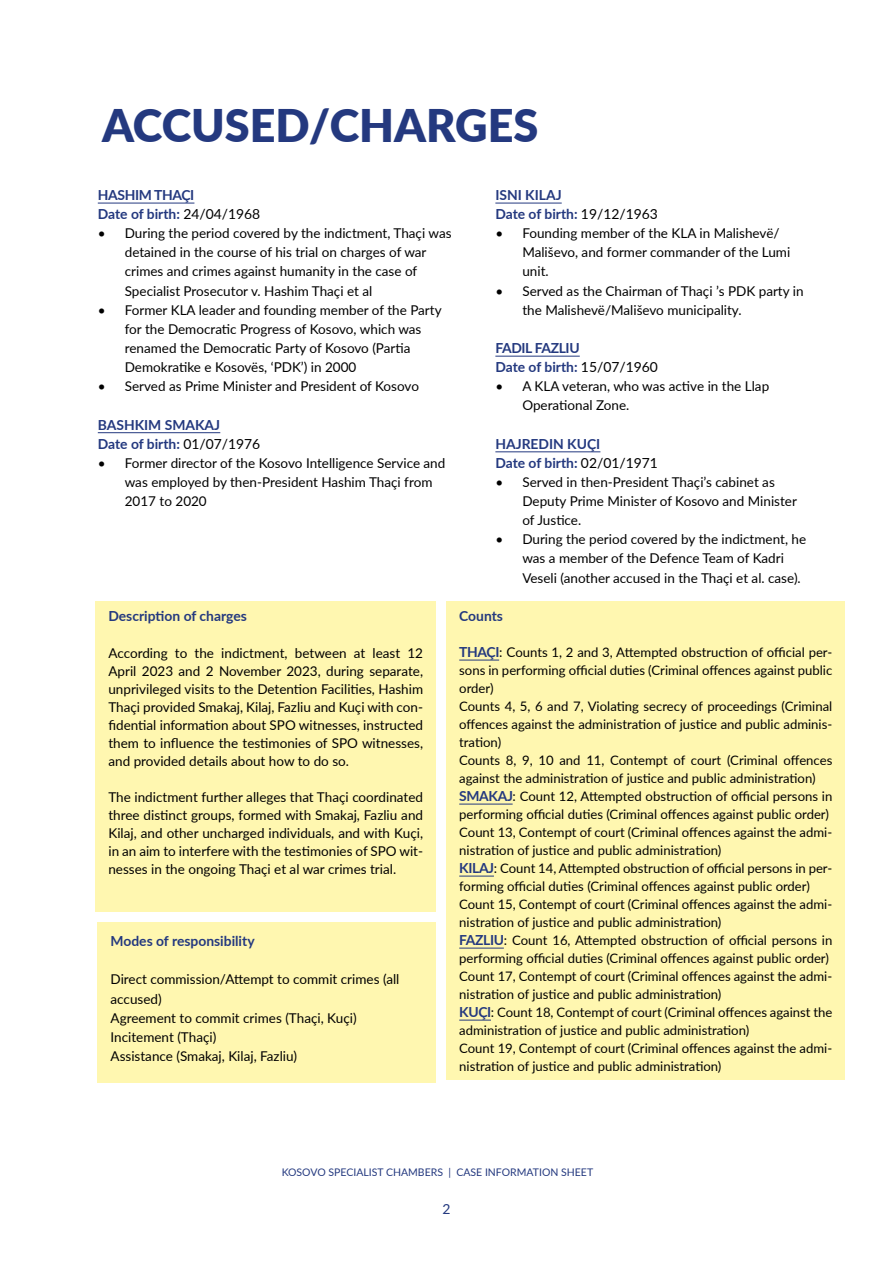
<style>
.page{position:relative;width:893px;height:1263px;background:#fff}
.page>*{position:absolute;margin:0;border:0;box-sizing:border-box;transform-origin:0 0}
.t1{font:900 45px "Lato";color:#24397f}
.t2{font:700 13.8px/19.2px "Lato";color:#24397f}
.t3{font:700 13.8px/19.2px "Lato";letter-spacing:-.025em;color:#24397f}
.t4{font:13.8px "Lato";color:#24397f}
.t5{font:13.5px/19.2px "Lato";color:#000}
.t6{font:13.2px/18px "Lato";color:#000}
.t7{font:10.5px "Lato";color:#24397f}
.s1{font-weight:400;color:#000}
.s2{font-weight:700;font-size:13.8px;color:#24397f}
.s3{font-size:13.5px}
</style>
<div class="page">
<hr style="left:98px;top:203px;width:96px;height:1px;background:#24397f">
<hr style="left:98px;top:432px;width:122px;height:1px;background:#24397f">
<div style="left:98px;top:922px;width:338px;height:161px;background:#fff7b0"></div>
<div style="left:446px;top:602px;width:399px;height:478px;background:#fff7b0"></div>
<hr style="left:459px;top:660px;width:40px;height:1px;background:#24397f">
<hr style="left:459px;top:804px;width:54px;height:1px;background:#24397f">
<hr style="left:459px;top:876px;width:35px;height:1px;background:#24397f">
<hr style="left:459px;top:948px;width:45px;height:1px;background:#24397f">
<hr style="left:459px;top:1020px;width:32px;height:1px;background:#24397f">
<div style="left:96px;top:602px;width:340px;height:310px;background:#fff7b0"></div>
<hr style="left:495px;top:203px;width:67px;height:1px;background:#24397f">
<hr style="left:495px;top:356px;width:85px;height:1px;background:#24397f">
<hr style="left:495px;top:451px;width:105px;height:1px;background:#24397f">
<h1 class="t1" style="left:102px;top:92px;width:438px">ACCUSED/CHARGES</h1>
<p class="t3" style="left:98px;top:185px;width:164px">HASHIM THAÇI<br>Date of birth: <span class="s1">24/04/1968</span></p>
<p class="t5" style="left:125px;top:223px;width:328px;text-indent:-27px">• During the period covered by the indictment, Thaçi was detained in the course of his trial on charges of war crimes and crimes against humanity in the case of Specialist Prosecutor v. Hashim Thaçi et al</p>
<p class="t5" style="left:125px;top:300px;width:318px;text-indent:-27px">• Former KLA leader and founding member of the Party for the Democratic Progress of Kosovo, which was renamed the Democratic Party of Kosovo (Partia Demokratike e Kosovës, ‘PDK’) in 2000</p>
<p class="t5" style="left:98px;top:376px;width:323px">• Served as Prime Minister and President of Kosovo</p>
<p class="t2" style="left:98px;top:414px;width:164px">BASHKIM SMAKAJ<br>Date of birth: <span class="s1">01/07/1976</span></p>
<p class="t5" style="left:125px;top:453px;width:322px;text-indent:-27px">• Former director of the Kosovo Intelligence Service and was employed by then-President Hashim Thaçi from<br>2017 to 2020</p>
<p class="t2" style="left:495px;top:185px;width:164px">ISNI KILAJ<br>Date of birth: <span class="s1">19/12/1963</span></p>
<p class="t5" style="left:522px;top:223px;width:269px;text-indent:-27px">• Founding member of the KLA in Malishevë/<br>Mališevo, and former commander of the Lumi unit.</p>
<p class="t5" style="left:522px;top:280px;width:283px;text-indent:-27px">• Served as the Chairman of Thaçi ’s PDK party in the Malishevë/Mališevo municipality.</p>
<p class="t3" style="left:495px;top:338px;width:164px">FADIL FAZLIU<br>Date of birth: <span class="s1">15/07/1960</span></p>
<p class="t5" style="left:522px;top:376px;width:248px;text-indent:-27px">• A KLA veteran, who was active in the Llap<br>Operational Zone.</p>
<p class="t2" style="left:495px;top:433px;width:164px">HAJREDIN KUÇI<br>Date of birth: <span class="s1">02/01/1971</span></p>
<p class="t5" style="left:522px;top:472px;width:276px;text-indent:-27px">• Served in then-President Thaçi’s cabinet as<br>Deputy Prime Minister of Kosovo and Minister of Justice.</p>
<p class="t5" style="left:522px;top:529px;width:285px;text-indent:-27px">• During the period covered by the indictment, he was a member of the Defence Team of Kadri<br>Veseli (another accused in the Thaçi et al. case).</p>
<p class="t2" style="left:108px;top:606px;width:140px">Description of charges</p>
<p class="t5" style="left:108px;top:643px;width:316px;line-height:18px;text-align:justify">According to the indictment, between at least 12<br>April 2023 and 2 November 2023, during separate, unprivileged visits to the Detention Facilities, Hashim Thaçi provided Smakaj, Kilaj, Fazliu and Kuçi with con&shy;fidential information about SPO witnesses, instructed them to influence the testimonies of SPO witnesses, and provided details about how to do so.</p>
<p class="t5" style="left:108px;top:787px;width:316px;line-height:18px;text-align:justify">The indictment further alleges that Thaçi coordinated three distinct groups, formed with Smakaj, Fazliu and Kilaj, and other uncharged individuals, and with Kuçi, in an aim to interfere with the testimonies of SPO wit&shy;nesses in the ongoing Thaçi et al war crimes trial.</p>
<p class="t2" style="left:111px;top:931px;width:146px">Modes of responsibility</p>
<p class="t5" style="left:111px;top:969px;width:290px">Direct commission/Attempt to commit crimes (all accused)<br>Agreement to commit crimes (Thaçi, Kuçi)<br>Incitement (Thaçi)<br>Assistance (Smakaj, Kilaj, Fazliu)</p>
<p class="t2" style="left:459px;top:606px;width:45px">Counts</p>
<p class="t6" style="left:459px;top:642px;width:375px"><span class="s2">THAÇI</span><span class="s3">: C</span>ounts 1, 2 and 3, Attempted obstruction of official per&shy;sons in performing official duties (Criminal offences against public order)<br>Counts 4, 5, 6 and 7, Violating secrecy of proceedings (Criminal offences against the administration of justice and public adminis&shy;tration)<br>Counts 8, 9, 10 and 11, Contempt of court (Criminal offences against the administration of justice and public administration)<br><span class="s2">SMAKAJ</span><span class="s3">:</span> Count 12, Attempted obstruction of official persons in performing official duties (Criminal offences against public order)<br>Count 13, Contempt of court (Criminal offences against the admi&shy;nistration of justice and public administration)<br><span class="s2">KILAJ</span><span class="s3">:</span> Count 14, Attempted obstruction of official persons in per&shy;forming official duties (Criminal offences against public order)<br>Count 15, Contempt of court (Criminal offences against the admi&shy;nistration of justice and public administration)<br><span class="s2">FAZLIU</span><span class="s3">:</span> Count 16, Attempted obstruction of official persons in performing official duties (Criminal offences against public order)<br>Count 17, Contempt of court (Criminal offences against the admi&shy;nistration of justice and public administration)<br><span class="s2">KUÇI</span><span class="s3">:</span> Count 18, Contempt of court (Criminal offences against the administration of justice and public administration)<br>Count 19, Contempt of court (Criminal offences against the admi&shy;nistration of justice and public administration)</p>
<p class="t7" style="left:282px;top:1164px;width:313px">KOSOVO SPECIALIST CHAMBERS | CASE INFORMATION SHEET</p>
<p class="t4" style="left:442px;top:1199px;width:10px">2</p>
</div>
